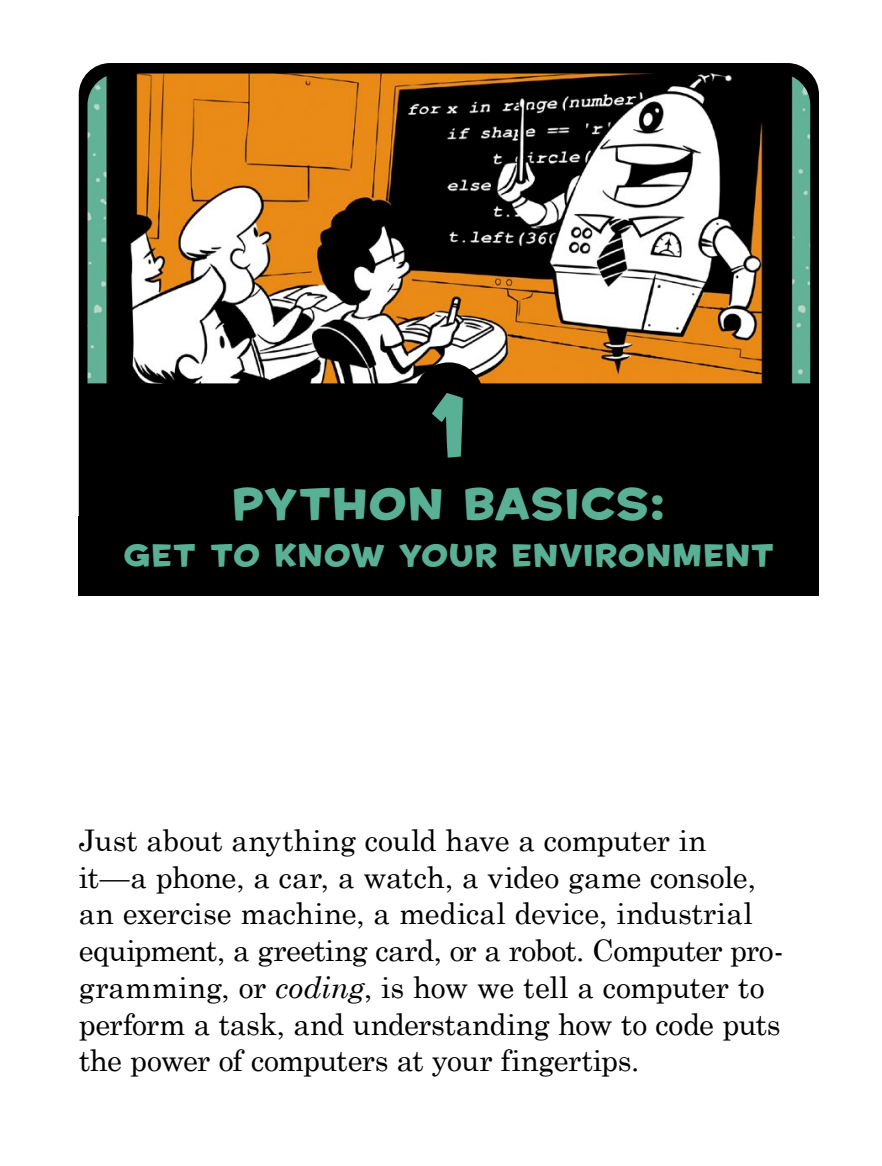
<style>
.page{position:relative;width:882px;height:1166px;background:#fff}
.page>*{position:absolute;margin:0;border:0;box-sizing:border-box;transform-origin:0 0}
.t1{font:84px "Housearama Kingpin";color:#59b095}
.t2{font:42px "Housearama Kingpin";letter-spacing:.06em;color:#59b095}
.t3{font:29.75px/36.8px "Century Schoolbook";letter-spacing:-.015em;color:#000}
.t4{font:29.75px "Housearama Kingpin";letter-spacing:.06em;color:#59b095}
.s1{font-style:italic}
</style>
<div class="page">
<svg style="left:79px;top:63px;width:740px;height:453px;fill:#010000"></svg>
<div style="left:79px;top:516px;width:740px;height:80px;background:#000"></div>
<h1 class="t1" style="left:432px;top:369px;width:36px">1</h1>
<h2 class="t2" style="left:233px;top:475px;width:434px">PYTHON BASICS:</h2>
<p class="t4" style="left:124px;top:535px;width:651px">GET TO KNOW YOUR ENVIRONMENT</p>
<p class="t3" style="left:79px;top:821px;width:706px">Just about anything could have a computer in<br>it—a phone, a car, a watch, a video game console, an exercise machine, a medical device, industrial equipment, a greeting card, or a robot. Computer pro&shy;gramming, or <span class="s1">coding</span>, is how we tell a computer to perform a task, and understanding how to code puts the power of computers at your fingertips.</p>
</div>
